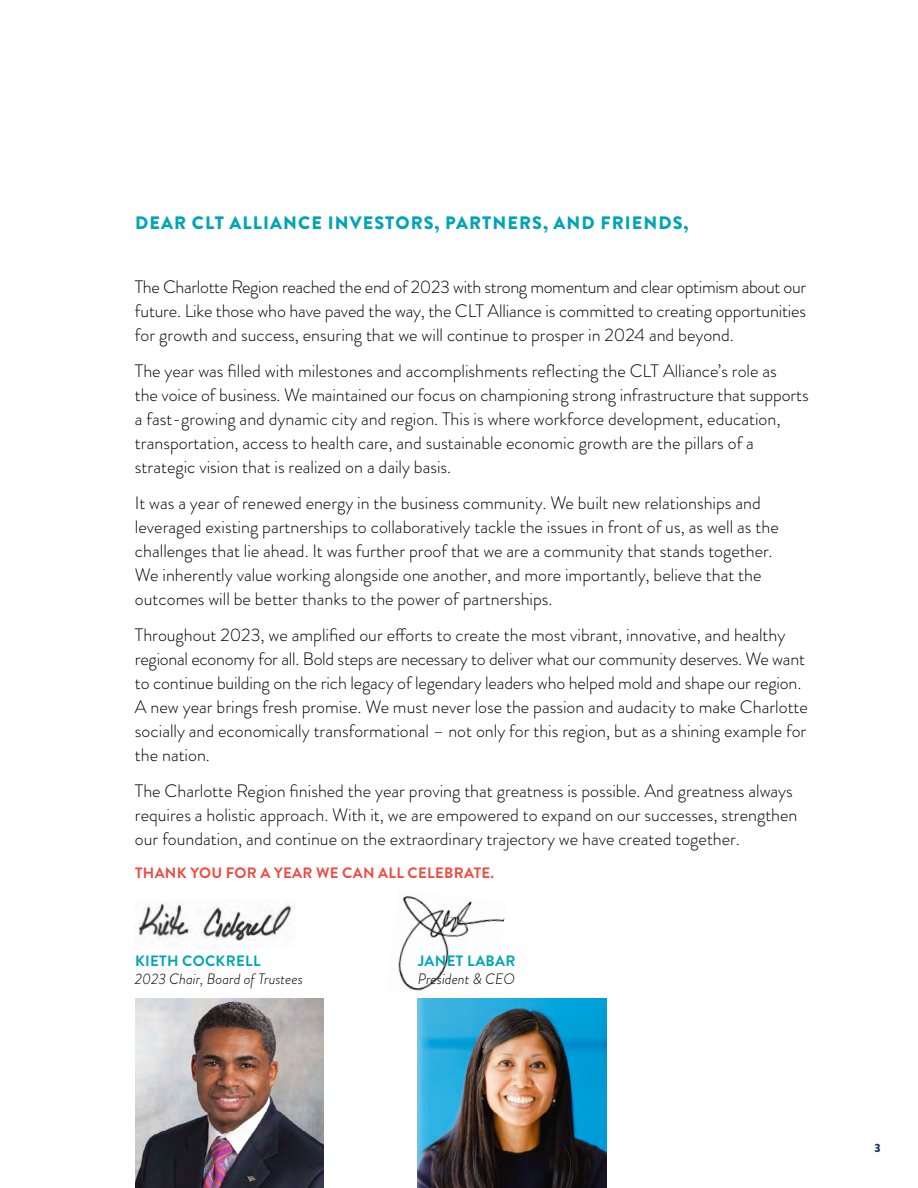
<style>
.page{position:relative;width:918px;height:1188px;background:#fff}
.page>*{position:absolute;margin:0;border:0;box-sizing:border-box;transform-origin:0 0}
.t1{font:300 18px/24px "Brandon Grotesque";color:#000}
.t2{font:900 18px "Brandon Grotesque";letter-spacing:.06em;color:#00a5b5}
.t3{font:italic 300 15px "Brandon Grotesque";color:#000}
.t4{font:700 15px "Brandon Grotesque";letter-spacing:.02em;color:#f0493e}
.t5{font:700 15px "Brandon Grotesque";letter-spacing:.02em;color:#00a5b5}
.t6{font:900 12px "Brandon Grotesque";color:#16325a}
</style>
<div class="page">
<img style="left:398px;top:896px;width:108px;height:108px">
<img style="left:135px;top:999px;width:189px;height:189px">
<img style="left:418px;top:999px;width:189px;height:189px">
<img style="left:135px;top:903px;width:160px;height:38px">
<p class="t2" style="left:135px;top:210px;width:555px">DEAR CLT ALLIANCE INVESTORS, PARTNERS, AND FRIENDS,</p>
<p class="t1" style="left:135px;top:275px;width:673px;text-align:justify">The Charlotte Region reached the end of 2023 with strong momentum and clear optimism about our future. Like those who have paved the way, the CLT Alliance is committed to creating opportunities for growth and success, ensuring that we will continue to prosper in 2024 and beyond.</p>
<p class="t1" style="left:135px;top:359px;width:675px">The year was filled with milestones and accomplishments reflecting the CLT Alliance’s role as<br>the voice of business. We maintained our focus on championing strong infrastructure that supports a fast-growing and dynamic city and region. This is where workforce development, education, transportation, access to health care, and sustainable economic growth are the pillars of a strategic vision that is realized on a daily basis.</p>
<p class="t1" style="left:135px;top:491px;width:645px">It was a year of renewed energy in the business community. We built new relationships and leveraged existing partnerships to collaboratively tackle the issues in front of us, as well as the challenges that lie ahead. It was further proof that we are a community that stands together.<br>We inherently value working alongside one another, and more importantly, believe that the outcomes will be better thanks to the power of partnerships.</p>
<p class="t1" style="left:135px;top:623px;width:674px">Throughout 2023, we amplified our efforts to create the most vibrant, innovative, and healthy regional economy for all. Bold steps are necessary to deliver what our community deserves. We want to continue building on the rich legacy of legendary leaders who helped mold and shape our region.<br>A new year brings fresh promise. We must never lose the passion and audacity to make Charlotte socially and economically transformational – not only for this region, but as a shining example for the nation.</p>
<p class="t1" style="left:135px;top:779px;width:664px">The Charlotte Region finished the year proving that greatness is possible. And greatness always requires a holistic approach. With it, we are empowered to expand on our successes, strengthen our foundation, and continue on the extraordinary trajectory we have created together.</p>
<p class="t4" style="left:135px;top:863px;width:361px">THANK YOU FOR A YEAR WE CAN ALL CELEBRATE.</p>
<p class="t5" style="left:135px;top:950px;width:127px">KIETH COCKRELL</p>
<p class="t3" style="left:135px;top:968px;width:169px">2023 Chair, Board of Trustees</p>
<p class="t5" style="left:418px;top:950px;width:99px">JANET LABAR</p>
<p class="t3" style="left:418px;top:968px;width:99px">President &amp; CEO</p>
<p class="t6" style="left:874px;top:1139px;width:8px">3</p>
</div>
